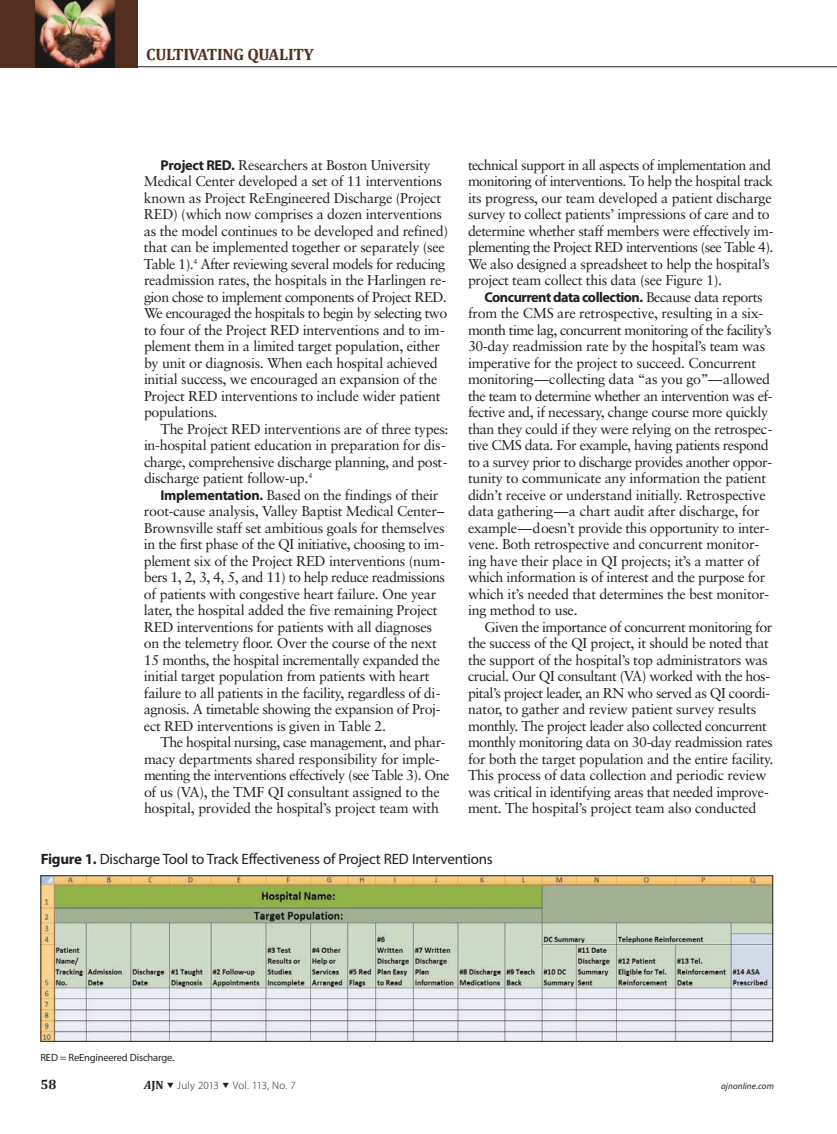
<style>
.page{position:relative;width:837px;height:1134px;background:#fff}
.page>*{position:absolute;margin:0;border:0;box-sizing:border-box;transform-origin:0 0}
.t1{font:700 16.5px "Cambria";letter-spacing:-.015em;color:#542f20}
.t2{font:15px "Myriad Pro";letter-spacing:-.015em;color:#231f20}
.t3{font:14.25px/16.5px "Sabon";letter-spacing:-.02em;color:#231f20}
.t4{font:700 14.25px "Myriad Pro";letter-spacing:-.035em;color:#231f20}
.t5{font:700 13.5px "Cambria";color:#231f20}
.t6{font:300 10.95px "Myriad Pro";letter-spacing:.015em;color:#231f20}
.t7{font:10.5px "Myriad Pro";letter-spacing:-.015em;color:#231f20}
.t8{font:italic 9px "Myriad Pro";letter-spacing:.01em;color:#231f20}
.s1{font-family:"Myriad Pro";font-weight:700}
.s2{font-family:"Sabon";font-weight:400}
.s3{font-weight:700}
.s4{font-family:"Cambria";font-weight:700;font-style:italic;font-size:12px}
.s5{font-family:"Cambria";font-weight:700;font-size:12px}
</style>
<div class="page">
<hr style="left:137px;top:66px;width:700px;height:1px;background:#231f20">
<div style="left:0;top:0;width:137px;height:67px;background:#542f20"></div>
<img style="left:36px;top:0;width:78px;height:67px">
<img style="left:42px;top:877px;width:729px;height:163px">
<div style="left:40px;top:875px;width:733px;height:167px;border:1px solid #231f20"></div>
<p class="t1" style="left:146px;top:44px;width:169px">CULTIVATING QUALITY</p>
<p class="t3" style="left:144px;top:156px;width:306px;text-indent:17px"><span class="s1">Project RED.</span> Researchers at Boston University Medical Center developed a set of 11 interventions known as Project ReEngineered Discharge (Project RED) (which now comprises a dozen interventions as the model continues to be developed and refined) that can be implemented together or separately (see Table 1).<sup>4</sup> After reviewing several models for reducing readmission rates, the hospitals in the Harlingen re&shy;gion chose to implement components of Project RED.<br>We encouraged the hospitals to begin by selecting two to four of the Project RED interventions and to im&shy;plement them in a limited target population, either by unit or diagnosis. When each hospital achieved initial success, we encouraged an expansion of the Project RED interventions to include wider patient populations.</p>
<p class="t3" style="left:144px;top:420px;width:306px;text-indent:17px">The Project RED interventions are of three types: in-hospital patient education in preparation for dis&shy;charge, comprehensive discharge planning, and post&shy;discharge patient follow-up.<sup>4</sup></p>
<p class="t3" style="left:144px;top:486px;width:303px;text-indent:17px"><span class="s1">Implementation.</span> Based on the findings of their root-cause analysis, Valley Baptist Medical Center– Brownsville staff set ambitious goals for themselves in the first phase of the QI initiative, choosing to im&shy;plement six of the Project RED interventions (num&shy;bers 1, 2, 3, 4, 5, and 11) to help reduce readmissions of patients with congestive heart failure. One year later, the hospital added the five remaining Project RED interventions for patients with all diagnoses on the telemetry floor. Over the course of the next 15 months, the hospital incrementally expanded the initial target population from patients with heart failure to all patients in the facility, regardless of di&shy;agnosis. A timetable showing the expansion of Proj&shy;ect RED interventions is given in Table 2.</p>
<p class="t3" style="left:144px;top:734px;width:307px;text-indent:16px">The hospital nursing, case management, and phar&shy;macy departments shared responsibility for imple&shy;menting the interventions effectively (see Table 3). One of us (VA), the TMF QI consultant assigned to the hospital, provided the hospital’s project team with</p>
<p class="t3" style="left:468px;top:156px;width:307px">technical support in all aspects of implementation and monitoring of interventions. To help the hospital track its progress, our team developed a patient discharge survey to collect patients’ impressions of care and to determine whether staff members were effectively im&shy;plementing the Project RED interventions (see Table 4).<br>We also designed a spreadsheet to help the hospital’s project team collect this data (see Figure 1).</p>
<p class="t4" style="left:485px;top:287px;width:280px">Concurrent data collection. <span class="s2">Because data reports</span></p>
<p class="t3" style="left:468px;top:305px;width:306px">from the CMS are retrospective, resulting in a six&shy;month time lag, concurrent monitoring of the facility’s 30-day readmission rate by the hospital’s team was imperative for the project to succeed. Concurrent monitoring—collecting data “as you go”—allowed the team to determine whether an intervention was ef&shy;fective and, if necessary, change course more quickly than they could if they were relying on the retrospec&shy;tive CMS data. For example, having patients respond to a survey prior to discharge provides another oppor&shy;tunity to communicate any information the patient didn’t receive or understand initially. Retrospective data gathering—a chart audit after discharge, for example—doesn’t provide this opportunity to inter&shy;vene. Both retrospective and concurrent monitor&shy;ing have their place in QI projects; it’s a matter of which information is of interest and the purpose for which it’s needed that determines the best monitor&shy;ing method to use.</p>
<p class="t3" style="left:468px;top:618px;width:307px;text-indent:17px">Given the importance of concurrent monitoring for the success of the QI project, it should be noted that the support of the hospital’s top administrators was crucial. Our QI consultant (VA) worked with the hos&shy;pital’s project leader, an RN who served as QI coordi&shy;nator, to gather and review patient survey results monthly. The project leader also collected concurrent monthly monitoring data on 30-day readmission rates for both the target population and the entire facility.<br>This process of data collection and periodic review was critical in identifying areas that needed improve&shy;ment. The hospital’s project team also conducted</p>
<p class="t2" style="left:41px;top:850px;width:453px"><span class="s3">Figure 1.</span> Discharge Tool to Track Effectiveness of Project RED Interventions</p>
<p class="t7" style="left:40px;top:1051px;width:135px">RED = ReEngineered Discharge.</p>
<p class="t5" style="left:40px;top:1076px;width:17px">58</p>
<p class="t6" style="left:144px;top:1079px;width:153px"><span class="s4">A</span><span class="s5">JN</span> ▼ July 2013 ▼ Vol. 113, No. 7</p>
<p class="t8" style="left:721px;top:1081px;width:54px">ajnonline.com</p>
</div>
